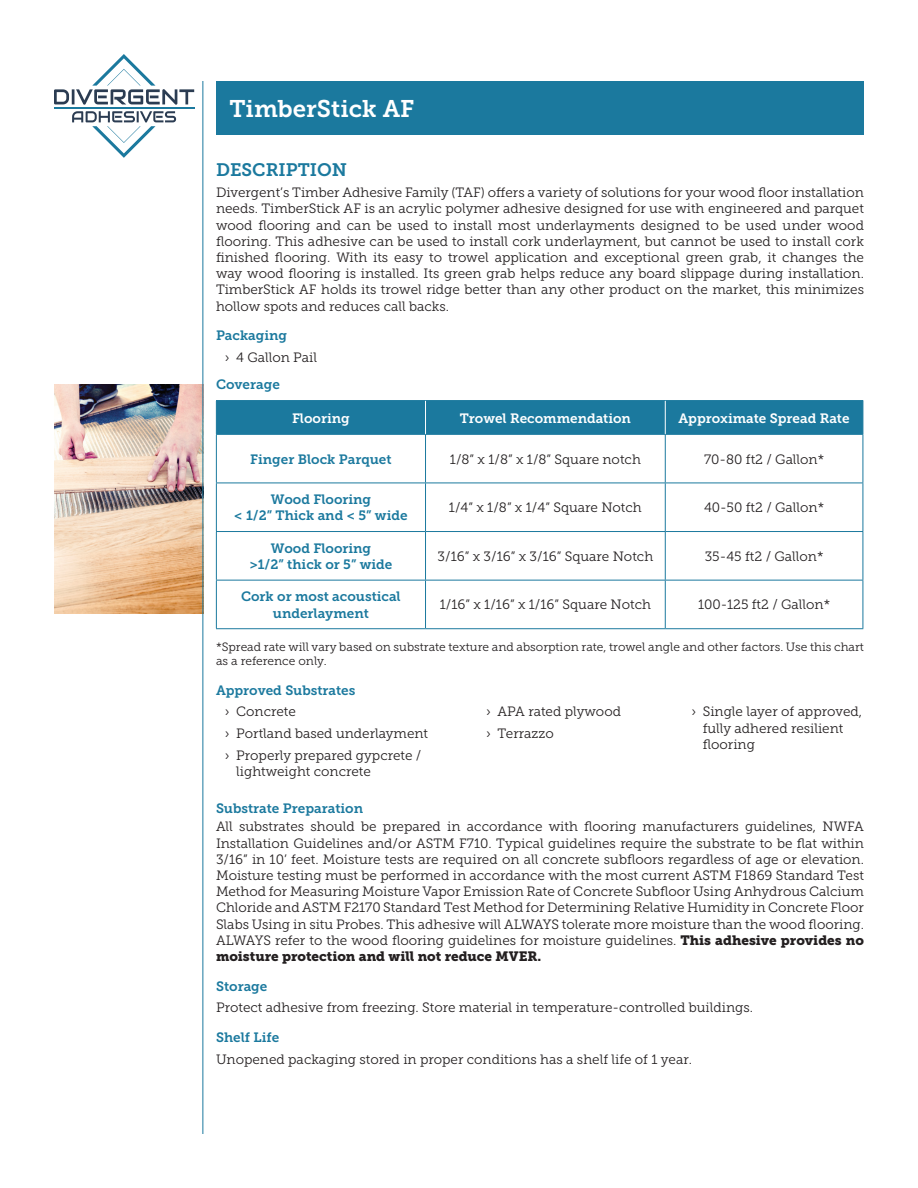
<style>
.page{position:relative;width:918px;height:1188px;background:#fff}
.page>*{position:absolute;margin:0;border:0;box-sizing:border-box;transform-origin:0 0}
.t1{font:24px "Museo Slab 700";color:#fff}
.t2{font:18px "Museo Slab 700";color:#1b799e}
.t3{font:13.5px/16.2px "Museo Slab 300";color:#231f20}
.t4{font:13.5px/16.2px "Museo Slab 700";color:#1b799e;text-align:center}
.t5{font:13.5px "Museo Slab 700";color:#fff}
.t6{font:13.5px "Museo Slab 900";color:#231f20}
.t7{font:12px/14.4px "Museo Slab 300";color:#231f20}
.s1{font-family:"Museo Slab 900"}
</style>
<div class="page">
<img style="left:54px;top:384px;width:148px;height:229px">
<hr style="left:202px;top:81px;width:1px;height:1053px;background:#1b799e">
<div style="left:217px;top:401px;width:646px;height:33px;background:#1b799e"></div>
<hr style="left:216px;top:400px;width:210px;height:1px;background:#1b799e">
<hr style="left:216px;top:401px;width:1px;height:33px;background:#1b799e">
<hr style="left:426px;top:400px;width:239px;height:1px;background:#1b799e">
<hr style="left:665px;top:400px;width:198px;height:1px;background:#1b799e">
<hr style="left:863px;top:401px;width:1px;height:33px;background:#1b799e">
<hr style="left:216px;top:434px;width:210px;height:1px;background:#1b799e">
<hr style="left:216px;top:435px;width:1px;height:48px;background:#1b799e">
<hr style="left:426px;top:434px;width:239px;height:1px;background:#1b799e">
<hr style="left:425px;top:435px;width:1px;height:48px;background:#1b799e">
<hr style="left:665px;top:434px;width:198px;height:1px;background:#1b799e">
<hr style="left:665px;top:435px;width:1px;height:48px;background:#1b799e">
<hr style="left:863px;top:435px;width:1px;height:48px;background:#1b799e">
<hr style="left:216px;top:483px;width:210px;height:1px;background:#1b799e">
<hr style="left:216px;top:483px;width:1px;height:48px;background:#1b799e">
<hr style="left:426px;top:483px;width:239px;height:1px;background:#1b799e">
<hr style="left:425px;top:483px;width:1px;height:48px;background:#1b799e">
<hr style="left:665px;top:483px;width:198px;height:1px;background:#1b799e">
<hr style="left:665px;top:483px;width:1px;height:48px;background:#1b799e">
<hr style="left:863px;top:483px;width:1px;height:48px;background:#1b799e">
<hr style="left:216px;top:531px;width:210px;height:1px;background:#1b799e">
<hr style="left:216px;top:532px;width:1px;height:48px;background:#1b799e">
<hr style="left:426px;top:531px;width:239px;height:1px;background:#1b799e">
<hr style="left:425px;top:532px;width:1px;height:48px;background:#1b799e">
<hr style="left:665px;top:531px;width:198px;height:1px;background:#1b799e">
<hr style="left:665px;top:532px;width:1px;height:48px;background:#1b799e">
<hr style="left:863px;top:532px;width:1px;height:48px;background:#1b799e">
<hr style="left:216px;top:580px;width:210px;height:1px;background:#1b799e">
<hr style="left:216px;top:580px;width:1px;height:48px;background:#1b799e">
<hr style="left:426px;top:580px;width:239px;height:1px;background:#1b799e">
<hr style="left:425px;top:580px;width:1px;height:48px;background:#1b799e">
<hr style="left:665px;top:580px;width:198px;height:1px;background:#1b799e">
<hr style="left:665px;top:580px;width:1px;height:48px;background:#1b799e">
<hr style="left:863px;top:580px;width:1px;height:48px;background:#1b799e">
<hr style="left:216px;top:628px;width:210px;height:1px;background:#1b799e">
<hr style="left:426px;top:628px;width:239px;height:1px;background:#1b799e">
<hr style="left:665px;top:628px;width:198px;height:1px;background:#1b799e">
<hr style="left:425px;top:401px;width:1px;height:33px;background:#fff">
<hr style="left:665px;top:401px;width:1px;height:33px;background:#fff">
<svg style="left:54px;top:54px;width:140px;height:104px"></svg>
<hr style="left:54px;top:107px;width:140px;height:2px;background:#1b799e">
<div style="left:216px;top:81px;width:648px;height:54px;background:#1b799e"></div>
<h1 class="t1" style="left:230px;top:95px;width:186px">TimberStick AF</h1>
<h2 class="t2" style="left:216px;top:159px;width:133px">DESCRIPTION</h2>
<p class="t3" style="left:216px;top:184px;width:650px;text-align:justify">Divergent’s Timber Adhesive Family (TAF) offers a variety of solutions for your wood floor installation needs. TimberStick AF is an acrylic polymer adhesive designed for use with engineered and parquet wood flooring and can be used to install most underlayments designed to be used under wood flooring. This adhesive can be used to install cork underlayment, but cannot be used to install cork finished flooring. With its easy to trowel application and exceptional green grab, it changes the way wood flooring is installed. Its green grab helps reduce any board slippage during installation.<br>TimberStick AF holds its trowel ridge better than any other product on the market, this minimizes hollow spots and reduces call backs.</p>
<p class="t4" style="left:216px;top:328px;width:73px">Packaging</p>
<p class="t3" style="left:225px;top:349px;width:94px">› 4 Gallon Pail</p>
<p class="t4" style="left:216px;top:376px;width:65px">Coverage</p>
<p class="t5" style="left:292px;top:410px;width:59px">Flooring</p>
<p class="t5" style="left:460px;top:410px;width:173px">Trowel Recommendation</p>
<p class="t5" style="left:679px;top:410px;width:172px">Approximate Spread Rate</p>
<p class="t4" style="left:250px;top:451px;width:143px">Finger Block Parquet</p>
<p class="t3" style="left:450px;top:451px;width:193px">1/8” x 1/8” x 1/8” Square notch</p>
<p class="t3" style="left:704px;top:451px;width:122px">70-80 ft2 / Gallon*</p>
<p class="t4" style="left:234px;top:492px;width:175px">Wood Flooring<br>&lt; 1/2” Thick and &lt; 5” wide</p>
<p class="t3" style="left:449px;top:500px;width:194px">1/4” x 1/8” x 1/4” Square Notch</p>
<p class="t3" style="left:704px;top:500px;width:122px">40-50 ft2 / Gallon*</p>
<p class="t4" style="left:249px;top:540px;width:145px">Wood Flooring<br>&gt;1/2” thick or 5” wide</p>
<p class="t3" style="left:438px;top:548px;width:217px">3/16” x 3/16” x 3/16” Square Notch</p>
<p class="t3" style="left:705px;top:548px;width:120px">35-45 ft2 / Gallon*</p>
<p class="t4" style="left:241px;top:589px;width:161px">Cork or most acoustical underlayment</p>
<p class="t3" style="left:440px;top:597px;width:213px">1/16” x 1/16” x 1/16” Square Notch</p>
<p class="t3" style="left:698px;top:597px;width:134px">100-125 ft2 / Gallon*</p>
<p class="t7" style="left:216px;top:640px;width:650px">*Spread rate will vary based on substrate texture and absorption rate, trowel angle and other factors. Use this chart as a reference only.</p>
<p class="t4" style="left:216px;top:682px;width:141px">Approved Substrates</p>
<p class="t3" style="left:225px;top:701px;width:205px;line-height:21.6px">› Concrete<br>› Portland based underlayment › Properly prepared gypcrete /</p>
<p class="t3" style="left:236px;top:763px;width:136px">lightweight concrete</p>
<p class="t3" style="left:486px;top:701px;width:136px;line-height:21.6px">› APA rated plywood › Terrazzo</p>
<p class="t3" style="left:703px;top:704px;width:161px;text-indent:-11px">› Single layer of approved, fully adhered resilient flooring</p>
<p class="t4" style="left:216px;top:800px;width:149px">Substrate Preparation</p>
<p class="t3" style="left:216px;top:819px;width:650px;text-align:justify">All substrates should be prepared in accordance with flooring manufacturers guidelines, NWFA Installation Guidelines and/or ASTM F710. Typical guidelines require the substrate to be flat within 3/16” in 10’ feet. Moisture tests are required on all concrete subfloors regardless of age or elevation.<br>Moisture testing must be performed in accordance with the most current ASTM F1869 Standard Test Method for Measuring Moisture Vapor Emission Rate of Concrete Subfloor Using Anhydrous Calcium Chloride and ASTM F2170 Standard Test Method for Determining Relative Humidity in Concrete Floor Slabs Using in situ Probes. This adhesive will ALWAYS tolerate more moisture than the wood flooring.<br>ALWAYS refer to the wood flooring guidelines for moisture guidelines. <span class="s1">This adhesive provides no</span></p>
<p class="t6" style="left:216px;top:948px;width:327px">moisture protection and will not reduce MVER.</p>
<p class="t4" style="left:216px;top:978px;width:53px">Storage</p>
<p class="t3" style="left:216px;top:1000px;width:539px">Protect adhesive from freezing. Store material in temperature-controlled buildings.</p>
<p class="t4" style="left:216px;top:1029px;width:65px">Shelf Life</p>
<p class="t3" style="left:216px;top:1051px;width:478px">Unopened packaging stored in proper conditions has a shelf life of 1 year.</p>
</div>
